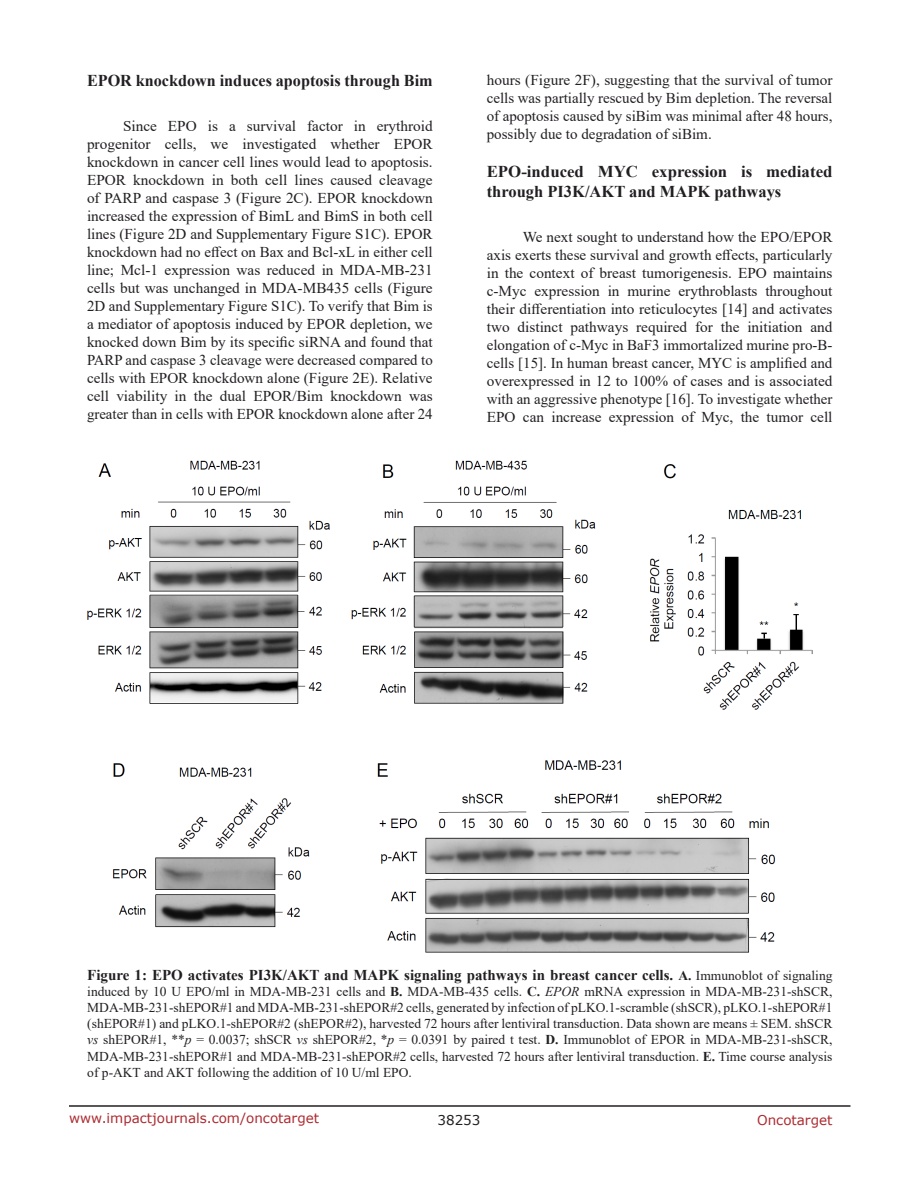
<style>
.page{position:relative;width:918px;height:1188px;background:#fff}
.page>*{position:absolute;margin:0;border:0;box-sizing:border-box;transform-origin:0 0}
.SubHeading{font:700 16.5px/19.8px "Times New Roman";color:#221f22}
.BodyText{font:15px/18px "Times New Roman";color:#221f22;text-align:justify}
.FigureText{font:700 15px "Times New Roman";color:#221f22}
.FigureText-2{font:13.5px/16.2px "Times New Roman";color:#221f22;text-align:justify}
.t1{font:13.5px "Verdana";color:#ac2b31}
.t2{font:13.5px "Verdana";color:#221f22}
.s1{font-size:13.5px}
.s2{font-weight:400;font-size:13.5px}
.s3{font-weight:700}
.s4{font-style:italic}
</style>
<div class="page">
<hr style="left:69px;top:1105px;width:781px;height:2px;background:#231f20">
<img style="left:87px;top:460px;width:726px;height:493px">
<p class="SubHeading" style="left:87px;top:70px;width:347px">EPOR knockdown induces apoptosis through Bim</p>
<p class="BodyText" style="left:87px;top:117px;width:347px;text-indent:36px">Since EPO is a survival factor in erythroid progenitor cells, we investigated whether EPOR knockdown in cancer cell lines would lead to apoptosis.<br>EPOR knockdown in both cell lines caused cleavage of PARP and caspase 3 (Figure 2C). EPOR knockdown increased the expression of BimL and BimS in both cell lines (Figure 2D and Supplementary Figure S1C). EPOR knockdown had no effect on Bax and Bcl-xL in either cell line; Mcl-1 expression was reduced in MDA-MB-231 cells but was unchanged in MDA-MB435 cells (Figure 2D and Supplementary Figure S1C). To verify that Bim is a mediator of apoptosis induced by EPOR depletion, we knocked down Bim by its specific siRNA and found that PARP and caspase 3 cleavage were decreased compared to cells with EPOR knockdown alone (Figure 2E). Relative cell viability in the dual EPOR/Bim knockdown was greater than in cells with EPOR knockdown alone after 24</p>
<p class="BodyText" style="left:487px;top:71px;width:347px">hours (Figure 2F), suggesting that the survival of tumor cells was partially rescued by Bim depletion. The reversal of apoptosis caused by siBim was minimal after 48 hours, possibly due to degradation of siBim.</p>
<p class="SubHeading" style="left:487px;top:161px;width:347px">EPO-induced MYC expression is mediated through PI3K/AKT and MAPK pathways</p>
<p class="BodyText" style="left:487px;top:228px;width:347px;text-indent:36px">We next sought to understand how the EPO/EPOR axis exerts these survival and growth effects, particularly in the context of breast tumorigenesis. EPO maintains c-Myc expression in murine erythroblasts throughout their differentiation into reticulocytes [14] and activates two distinct pathways required for the initiation and elongation of c-Myc in BaF3 immortalized murine pro-B&shy;cells [15]. In human breast cancer, MYC is amplified and overexpressed in 12 to 100% of cases and is associated with an aggressive phenotype [16]. To investigate whether EPO can increase expression of Myc, the tumor cell</p>
<p class="FigureText" style="left:87px;top:964px;width:747px">Figure 1: EPO activates PI3K/AKT and MAPK signaling pathways in breast cancer cells. <span class="s1">A.</span> <span class="s2">Immunoblot of signaling</span></p>
<p class="FigureText-2" style="left:87px;top:983px;width:747px">induced by 10 U EPO/ml in MDA-MB-231 cells and <span class="s3">B.</span> MDA-MB-435 cells. <span class="s3">C.</span> <span class="s4">EPOR</span> mRNA expression in MDA-MB-231-shSCR, MDA-MB-231-shEPOR#1 and MDA-MB-231-shEPOR#2 cells, generated by infection of pLKO.1-scramble (shSCR), pLKO.1-shEPOR#1 (shEPOR#1) and pLKO.1-shEPOR#2 (shEPOR#2), harvested 72 hours after lentiviral transduction. Data shown are means ± SEM. shSCR <span class="s4">vs</span> shEPOR#1, **<span class="s4">p</span> = 0.0037; shSCR <span class="s4">vs</span> shEPOR#2, *<span class="s4">p</span> = 0.0391 by paired t test. <span class="s3">D.</span> Immunoblot of EPOR in MDA-MB-231-shSCR, MDA-MB-231-shEPOR#1 and MDA-MB-231-shEPOR#2 cells, harvested 72 hours after lentiviral transduction. <span class="s3">E.</span> Time course analysis of p-AKT and AKT following the addition of 10 U/ml EPO.</p>
<p class="t1" style="left:69px;top:1109px;width:252px">www.impactjournals.com/oncotarget</p>
<p class="t2" style="left:438px;top:1111px;width:44px">38253</p>
<p class="t1" style="left:757px;top:1111px;width:77px">Oncotarget</p>
</div>
